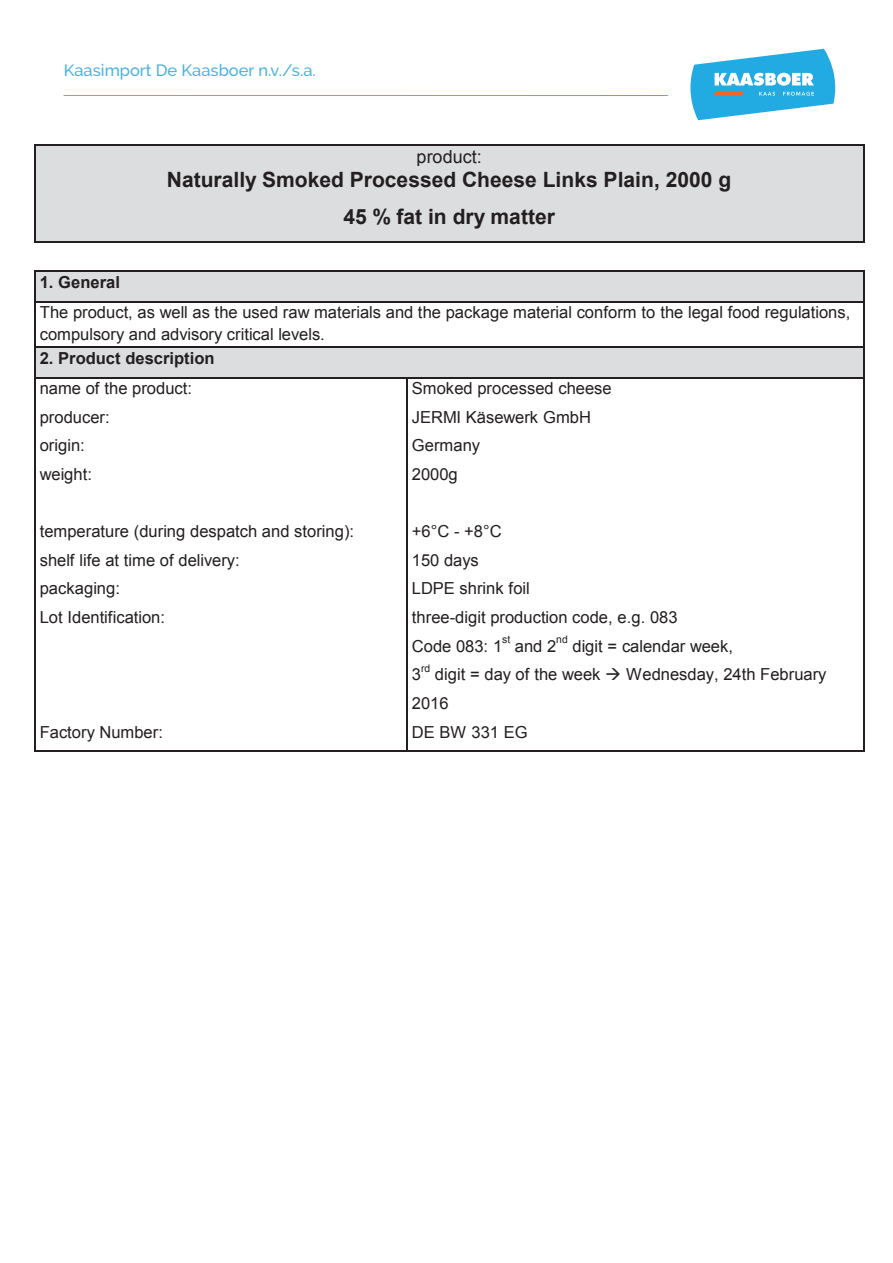
<style>
.page{position:relative;width:893px;height:1263px;background:#fff}
.page>*{position:absolute;margin:0;border:0;box-sizing:border-box;transform-origin:0 0}
.t1{font:700 21px/37.2px "Arial";color:#231f20;text-align:center}
.t2{font:18px "Arial";color:#231f20}
.t3{font:16.5px/28.7px "Arial";color:#231f20}
.t4{font:700 16.5px "Arial";color:#231f20}
.t5{font:500 16.5px "Raleway";color:#49b1e4}
.t6{font:10.5px "Arial";color:#231f20}
</style>
<div class="page">
<div style="left:35px;top:146px;width:5px;height:95px;background:#dcdddf"></div>
<hr style="left:859px;top:146px;width:4px;height:95px;background:#dcdddf">
<div style="left:40px;top:146px;width:819px;height:21px;background:#dcdddf"></div>
<div style="left:40px;top:167px;width:819px;height:37px;background:#dcdddf"></div>
<div style="left:40px;top:204px;width:819px;height:37px;background:#dcdddf"></div>
<hr style="left:35px;top:145px;width:212px;height:1px;background:#231f20">
<hr style="left:248px;top:145px;width:238px;height:1px;background:#231f20">
<hr style="left:487px;top:145px;width:174px;height:1px;background:#231f20">
<hr style="left:662px;top:145px;width:201px;height:1px;background:#231f20">
<hr style="left:34px;top:146px;width:1px;height:95px;background:#231f20">
<hr style="left:35px;top:241px;width:828px;height:1px;background:#231f20">
<hr style="left:863px;top:146px;width:2px;height:95px;background:#231f20">
<div style="left:35px;top:272px;width:5px;height:30px;background:#dcdddf"></div>
<hr style="left:859px;top:272px;width:4px;height:30px;background:#dcdddf">
<div style="left:40px;top:272px;width:819px;height:30px;background:#dcdddf"></div>
<hr style="left:35px;top:271px;width:828px;height:1px;background:#231f20">
<hr style="left:34px;top:272px;width:1px;height:30px;background:#231f20">
<hr style="left:863px;top:272px;width:2px;height:30px;background:#231f20">
<hr style="left:35px;top:302px;width:828px;height:1px;background:#231f20">
<hr style="left:34px;top:303px;width:1px;height:44px;background:#231f20">
<hr style="left:863px;top:303px;width:2px;height:44px;background:#231f20">
<div style="left:35px;top:348px;width:5px;height:29px;background:#dcdddf"></div>
<hr style="left:859px;top:348px;width:4px;height:29px;background:#dcdddf">
<div style="left:40px;top:348px;width:819px;height:29px;background:#dcdddf"></div>
<hr style="left:35px;top:347px;width:828px;height:1px;background:#231f20">
<hr style="left:863px;top:348px;width:2px;height:29px;background:#231f20">
<svg style="left:34px;top:347px;width:1px;height:32px"></svg>
<hr style="left:35px;top:377px;width:371px;height:2px;background:#231f20">
<hr style="left:407px;top:377px;width:456px;height:2px;background:#231f20">
<hr style="left:34px;top:379px;width:1px;height:372px;background:#231f20">
<hr style="left:35px;top:751px;width:371px;height:1px;background:#231f20">
<hr style="left:406px;top:379px;width:1px;height:372px;background:#231f20">
<hr style="left:407px;top:751px;width:456px;height:1px;background:#231f20">
<hr style="left:863px;top:379px;width:2px;height:372px;background:#231f20">
<svg style="left:690px;top:49px;width:145px;height:71px"></svg>
<p class="t5" style="left:64px;top:60px;width:254px">Kaasimport De Kaasboer n.v./s.a.</p>
<p class="t2" style="left:417px;top:145px;width:67px">product:</p>
<p class="t1" style="left:167px;top:162px;width:566px">Naturally Smoked Processed Cheese Links Plain, 2000 g<br>45 % fat in dry matter</p>
<p class="t4" style="left:40px;top:271px;width:82px">1. General</p>
<p class="t3" style="left:40px;top:302px;width:812px;line-height:22px">The product, as well as the used raw materials and the package material conform to the legal food regulations, compulsory and advisory critical levels.</p>
<p class="t4" style="left:40px;top:347px;width:176px">2. Product description</p>
<p class="t3" style="left:40px;top:374px;width:154px">name of the product: producer:<br>origin:<br>weight:</p>
<p class="t3" style="left:412px;top:374px;width:201px">Smoked processed cheese<br>JERMI Käsewerk GmbH<br>Germany<br>2000g</p>
<p class="t3" style="left:40px;top:517px;width:316px">temperature (during despatch and storing): shelf life at time of delivery:<br>packaging:<br>Lot Identification:</p>
<p class="t3" style="left:40px;top:718px;width:125px">Factory Number:</p>
<p class="t3" style="left:412px;top:517px;width:267px">+6°C - +8°C<br>150 days<br>LDPE shrink foil<br>three-digit production code, e.g. 083<br>Code 083: 1</p>
<p class="t6" style="left:556px;top:633px;width:13px">nd</p>
<p class="t6" style="left:502px;top:633px;width:10px">st</p>
<p class="t3" style="left:515px;top:632px;width:43px">and 2</p>
<p class="t3" style="left:572px;top:632px;width:162px">digit = calendar week,</p>
<p class="t6" style="left:421px;top:661px;width:11px">rd</p>
<p class="t3" style="left:412px;top:660px;width:416px;text-indent:23px">digit = day of the week → Wednesday, 24th February<br>2016<br>DE BW 331 EG</p>
<p class="t3" style="left:412px;top:660px;width:11px">3</p>
</div>
